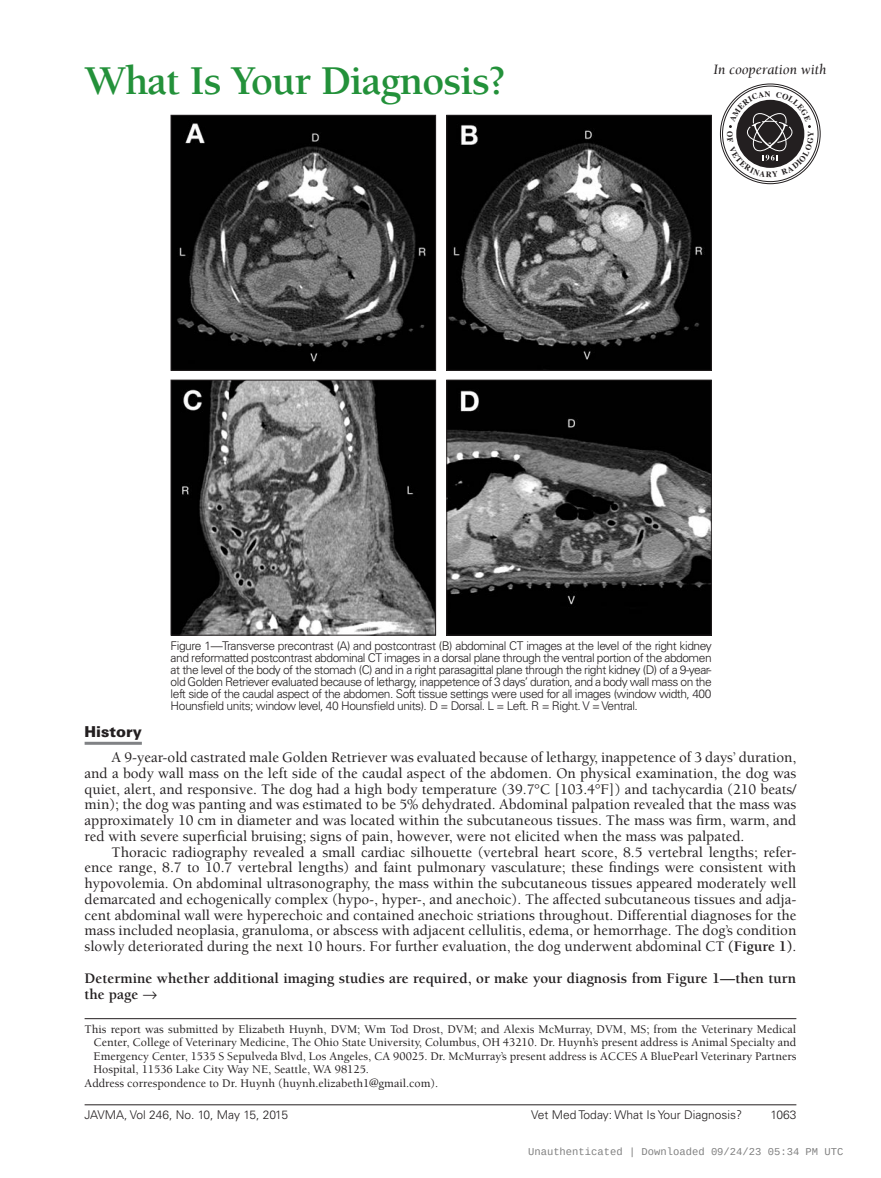
<style>
.page{position:relative;width:881px;height:1178px;background:#fff}
.page>*{position:absolute;margin:0;border:0;box-sizing:border-box;transform-origin:0 0}
.t1{font:700 42px "Berkeley";letter-spacing:-.02em;color:#23913a}
.t2{font:500 15px/15.8px "Berkeley";color:#231f20;text-align:justify}
.t3{font:700 15px/15.8px "Berkeley";color:#231f20}
.t4{font:900 15px "Univers";color:#231f20}
.t5{font:italic 14.7px "Berkeley";color:#231f20}
.t6{font:300 12px/12px "Univers";letter-spacing:-.04em;color:#231f20;text-align:justify}
.t7{font:500 12px "Berkeley";color:#231f20}
.t8{font:300 12px "Univers";color:#231f20}
.t9{font:300 12px "Univers";letter-spacing:-.01em;color:#231f20}
.t10{font:10.5px "Liberation Mono";color:rgb(0 0 0/.5)}
.s1{font-weight:700}
</style>
<div class="page">
<hr style="left:85px;top:1104px;width:711px;height:1px;background:#231f20">
<hr style="left:85px;top:741px;width:57px;height:3px;background:#808285">
<hr style="left:85px;top:1017px;width:711px;height:1px;background:#231f20">
<img style="left:172px;top:117px;width:262px;height:251px">
<div style="left:170px;top:115px;width:266px;height:255px;border:1px solid #231f20"></div>
<img style="left:448px;top:117px;width:261px;height:251px">
<div style="left:446px;top:115px;width:265px;height:255px;border:1px solid #231f20"></div>
<img style="left:172px;top:381px;width:262px;height:252px">
<div style="left:170px;top:379px;width:266px;height:256px;border:1px solid #231f20"></div>
<img style="left:448px;top:381px;width:261px;height:252px">
<div style="left:446px;top:379px;width:265px;height:256px;border:1px solid #231f20"></div>
<svg style="left:719px;top:84px;width:101px;height:100px"></svg>
<h1 class="t1" style="left:85px;top:59px;width:423px">What Is Your Diagnosis?</h1>
<p class="t5" style="left:713px;top:62px;width:115px">In cooperation with</p>
<p class="t6" style="left:170px;top:640px;width:542px">Figure 1—Transverse precontrast (A) and postcontrast (B) abdominal CT images at the level of the right kidney and reformatted postcontrast abdominal CT images in a dorsal plane through the ventral portion of the abdomen at the level of the body of the stomach (C) and in a right parasagittal plane through the right kidney (D) of a 9-year&shy;old Golden Retriever evaluated because of lethargy, inappetence of 3 days’ duration, and a body wall mass on the left side of the caudal aspect of the abdomen. Soft tissue settings were used for all images (window width, 400<br>Hounsfield units; window level, 40 Hounsfield units). D = Dorsal. L = Left. R = Right. V = Ventral.</p>
<p class="t4" style="left:85px;top:722px;width:59px">History</p>
<p class="t2" style="left:85px;top:749px;width:713px;text-indent:27px">A 9-year-old castrated male Golden Retriever was evaluated because of lethargy, inappetence of 3 days’ duration, and a body wall mass on the left side of the caudal aspect of the abdomen. On physical examination, the dog was quiet, alert, and responsive. The dog had a high body temperature (39.7°C [103.4°F]) and tachycardia (210 beats/ min); the dog was panting and was estimated to be 5% dehydrated. Abdominal palpation revealed that the mass was approximately 10 cm in diameter and was located within the subcutaneous tissues. The mass was firm, warm, and red with severe superficial bruising; signs of pain, however, were not elicited when the mass was palpated.</p>
<p class="t2" style="left:85px;top:844px;width:713px;text-indent:27px">Thoracic radiography revealed a small cardiac silhouette (vertebral heart score, 8.5 vertebral lengths; refer&shy;ence range, 8.7 to 10.7 vertebral lengths) and faint pulmonary vasculature; these findings were consistent with hypovolemia. On abdominal ultrasonography, the mass within the subcutaneous tissues appeared moderately well demarcated and echogenically complex (hypo-, hyper-, and anechoic). The affected subcutaneous tissues and adja&shy;cent abdominal wall were hyperechoic and contained anechoic striations throughout. Differential diagnoses for the mass included neoplasia, granuloma, or abscess with adjacent cellulitis, edema, or hemorrhage. The dog’s condition slowly deteriorated during the next 10 hours. For further evaluation, the dog underwent abdominal CT <span class="s1">(Figure 1)</span>.</p>
<p class="t3" style="left:85px;top:970px;width:712px">Determine whether additional imaging studies are required, or make your diagnosis from Figure 1—then turn the page →</p>
<p class="t7" style="left:85px;top:1022px;width:712px">This report was submitted by Elizabeth Huynh, DVM; Wm Tod Drost, DVM; and Alexis McMurray, DVM, MS; from the Veterinary Medical</p>
<p class="t7" style="left:94px;top:1035px;width:703px">Center, College of Veterinary Medicine, The Ohio State University, Columbus, OH 43210. Dr. Huynh’s present address is Animal Specialty and</p>
<p class="t7" style="left:94px;top:1049px;width:704px">Emergency Center, 1535 S Sepulveda Blvd, Los Angeles, CA 90025. Dr. McMurray’s present address is ACCES A BluePearl Veterinary Partners</p>
<p class="t7" style="left:94px;top:1062px;width:277px">Hospital, 11536 Lake City Way NE, Seattle, WA 98125.</p>
<p class="t7" style="left:85px;top:1076px;width:355px">Address correspondence to Dr. Huynh (huynh.elizabeth1@gmail.com).</p>
<p class="t9" style="left:85px;top:1106px;width:205px">JAVMA, Vol 246, No. 10, May 15, 2015</p>
<p class="t8" style="left:531px;top:1106px;width:212px">Vet Med Today: What Is Your Diagnosis?</p>
<p class="t6" style="left:770px;top:1108px;width:27px">1063</p>
<p class="t10" style="left:528px;top:1146px;width:316px">Unauthenticated | Downloaded 09/24/23 05:34 PM UTC</p>
</div>
